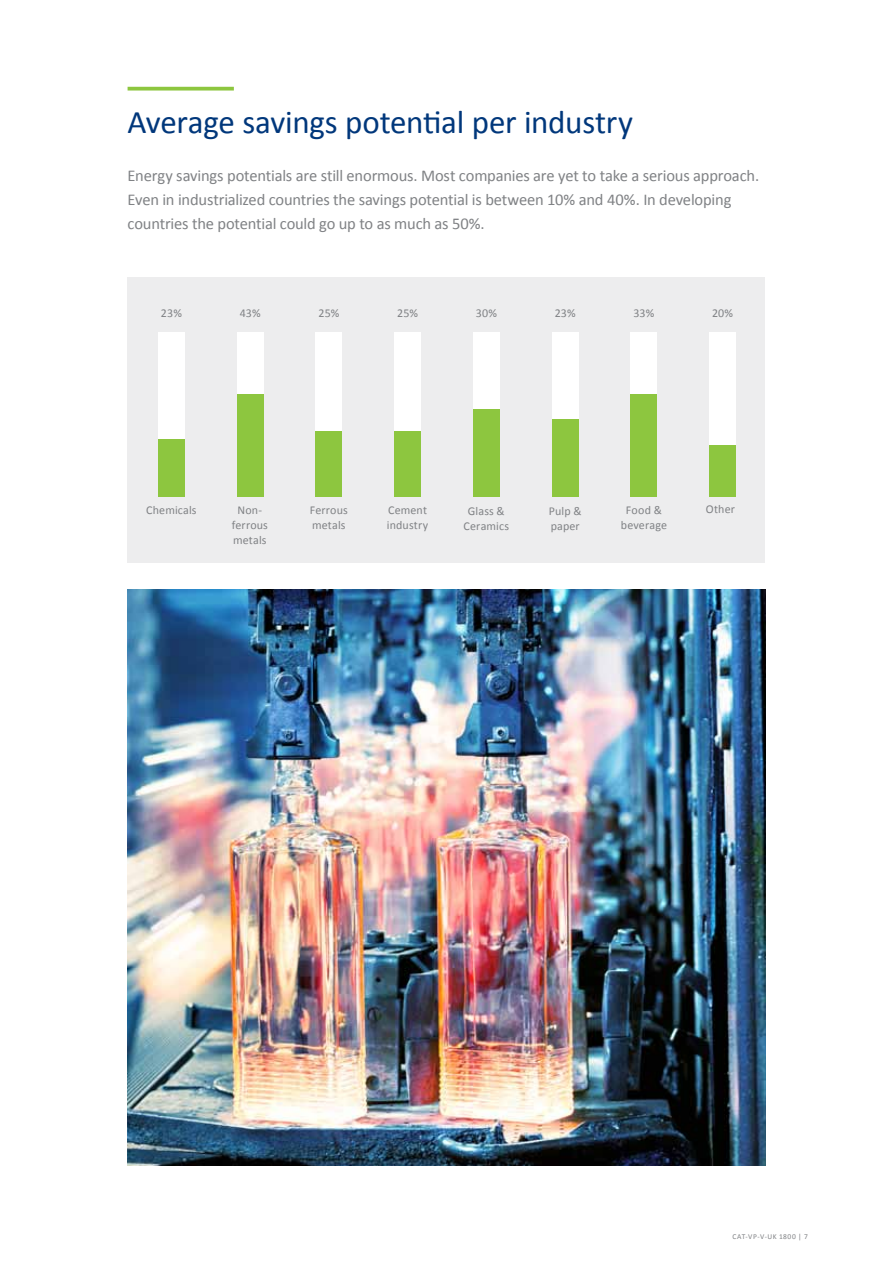
<style>
.page{position:relative;width:893px;height:1263px;background:#fff}
.page>*{position:absolute;margin:0;border:0;box-sizing:border-box;transform-origin:0 0}
.t1{font:33px "Calibri";letter-spacing:-.01em;color:#00377b}
.t2{font:16.5px/24px "Calibri";letter-spacing:-.01em;color:#808285}
.t3{font:12px/15px "Calibri";letter-spacing:.01em;color:#808285;text-align:center}
.t4{font:7.5px "Calibri";letter-spacing:.075em;color:#808285}
</style>
<div class="page">
<img style="left:128px;top:589px;width:637px;height:576px">
<div style="left:128px;top:277px;width:637px;height:285px;background:#ededee"></div>
<svg style="left:128px;top:87px;width:106px;height:4px"></svg>
<div style="left:158px;top:333px;width:27px;height:164px;background:#fff"></div>
<div style="left:158px;top:439px;width:27px;height:58px;background:#8dc63f"></div>
<div style="left:237px;top:333px;width:26px;height:164px;background:#fff"></div>
<div style="left:237px;top:394px;width:26px;height:103px;background:#8dc63f"></div>
<div style="left:316px;top:333px;width:26px;height:164px;background:#fff"></div>
<div style="left:316px;top:431px;width:26px;height:66px;background:#8dc63f"></div>
<div style="left:394px;top:333px;width:27px;height:164px;background:#fff"></div>
<div style="left:394px;top:431px;width:27px;height:66px;background:#8dc63f"></div>
<div style="left:473px;top:333px;width:27px;height:164px;background:#fff"></div>
<div style="left:473px;top:409px;width:26px;height:88px;background:#8dc63f"></div>
<div style="left:552px;top:333px;width:26px;height:164px;background:#fff"></div>
<div style="left:552px;top:419px;width:26px;height:78px;background:#8dc63f"></div>
<div style="left:631px;top:333px;width:26px;height:164px;background:#fff"></div>
<div style="left:631px;top:394px;width:26px;height:103px;background:#8dc63f"></div>
<div style="left:709px;top:333px;width:27px;height:164px;background:#fff"></div>
<div style="left:709px;top:446px;width:27px;height:51px;background:#8dc63f"></div>
<h1 class="t1" style="left:128px;top:101px;width:507px">Average savings potential per industry</h1>
<p class="t2" style="left:128px;top:164px;width:633px">Energy savings potentials are still enormous. Most companies are yet to take a serious approach.<br>Even in industrialized countries the savings potential is between 10% and 40%. In developing countries the potential could go up to as much as 50%.</p>
<p class="t3" style="left:161px;top:305px;width:22px">23%</p>
<p class="t3" style="left:240px;top:305px;width:22px">43%</p>
<p class="t3" style="left:318px;top:305px;width:22px">25%</p>
<p class="t3" style="left:397px;top:305px;width:22px">25%</p>
<p class="t3" style="left:476px;top:305px;width:23px">30%</p>
<p class="t3" style="left:555px;top:305px;width:22px">23%</p>
<p class="t3" style="left:633px;top:305px;width:22px">33%</p>
<p class="t3" style="left:712px;top:305px;width:23px">20%</p>
<p class="t3" style="left:146px;top:503px;width:52px">Chemicals</p>
<p class="t3" style="left:232px;top:502px;width:38px">Non&shy;ferrous metals</p>
<p class="t3" style="left:310px;top:503px;width:40px;text-align:left">Ferrous metals</p>
<p class="t3" style="left:387px;top:503px;width:43px;text-align:left">Cement industry</p>
<p class="t3" style="left:464px;top:503px;width:47px">Glass &amp;<br>Ceramics</p>
<p class="t3" style="left:549px;top:503px;width:34px;text-align:left">Pulp &amp; paper</p>
<p class="t3" style="left:621px;top:502px;width:48px">Food &amp; beverage</p>
<p class="t3" style="left:706px;top:502px;width:31px">Other</p>
<p class="t4" style="left:732px;top:1231px;width:77px">CAT-VP-V-UK 1800 | 7</p>
</div>
